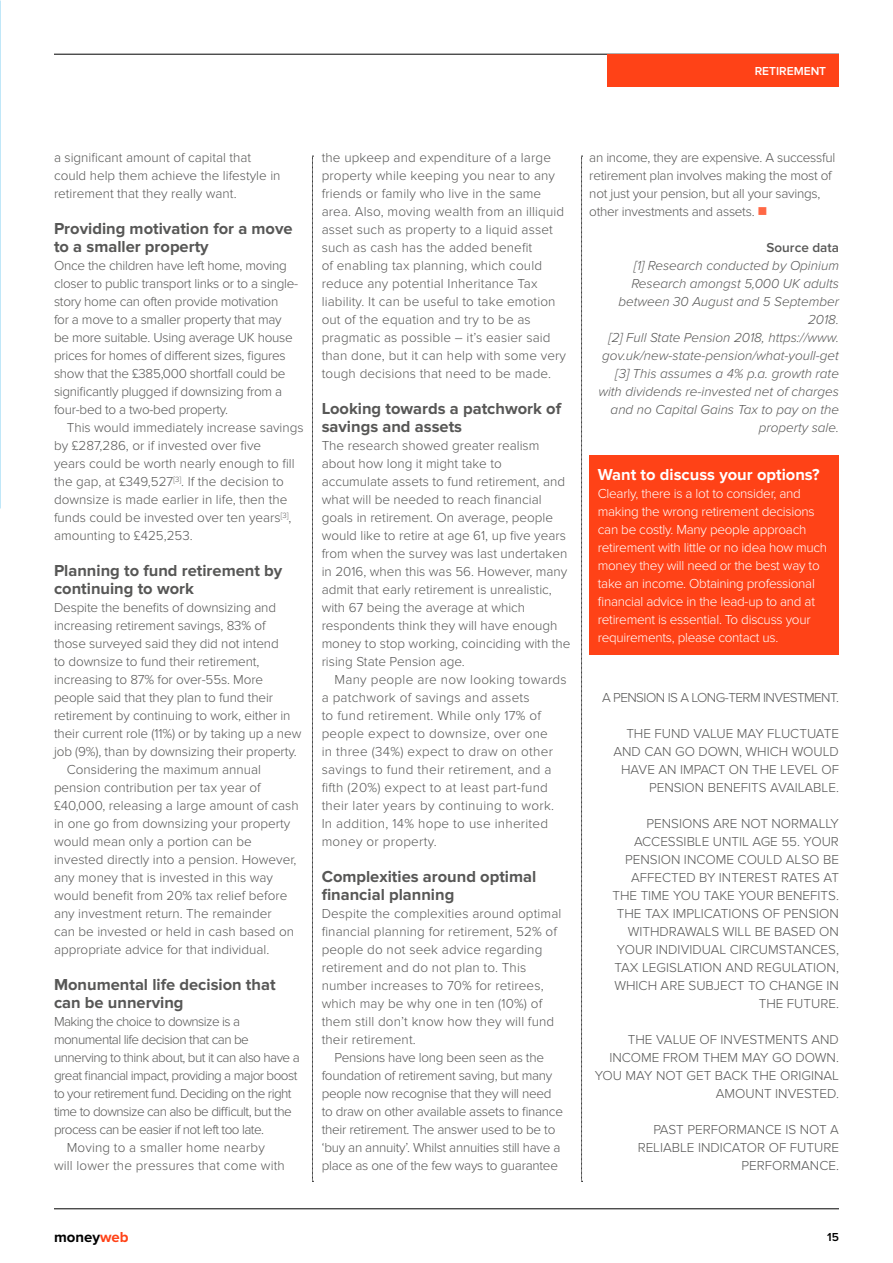
<style>
.page{position:relative;width:893px;height:1263px;background:#fff}
.page>*{position:absolute;margin:0;border:0;box-sizing:border-box;transform-origin:0 0}
.t1{font:700 16.5px/18px "Proxima Nova";color:#575756}
.t2{font:700 16.5px "Proxima Nova";color:#fff}
.t3{font:700 15px "Proxima Nova";color:#000}
.t4{font:300 13.5px/18px "Proxima Nova";color:#575756}
.t5{font:300 13.5px/18px "Proxima Nova";letter-spacing:-.02em;color:#575756}
.t6{font:300 13.5px/18px "Proxima Nova";letter-spacing:.02em;color:#575756}
.t7{font:300 13.5px/18px "Proxima Nova";letter-spacing:-.02em;color:#fff}
.t8{font:300 13.5px "Proxima Nova";letter-spacing:-.04em;color:#575756}
.t9{font:italic 300 13.5px/18px "Proxima Nova";color:#575756;text-align:right}
.t10{font:600 13.5px "Proxima Nova";color:#575756}
.t11{font:600 12px "Proxima Nova A";color:#fff}
.t12{font:600 12px "Proxima Nova A";color:#000}
.s1{color:#ff6845}
.s2{color:#ff4217}
</style>
<div class="page">
<img style="left:0;top:0;width:1px;height:509px">
<hr style="left:54px;top:1208px;width:785px;height:1px;background:#000">
<hr style="left:54px;top:54px;width:785px;height:1px;background:#000">
<div style="left:589px;top:455px;width:250px;height:200px;background:#ff4217"></div>
<div style="left:607px;top:54px;width:232px;height:33px;background:#ff4217"></div>
<svg style="left:312px;top:156px;width:1px;height:1026px"></svg>
<svg style="left:581px;top:156px;width:2px;height:1026px"></svg>
<p class="t11" style="left:755px;top:64px;width:73px">RETIREMENT</p>
<p class="t4" style="left:54px;top:149px;width:228px">a significant amount of capital that could help them achieve the lifestyle in retirement that they really want.</p>
<p class="t1" style="left:54px;top:220px;width:240px">Providing motivation for a move to a smaller property</p>
<p class="t5" style="left:54px;top:257px;width:246px">Once the children have left home, moving closer to public transport links or to a single&shy;story home can often provide motivation<br>for a move to a smaller property that may be more suitable. Using average UK house prices for homes of different sizes, figures show that the £385,000 shortfall could be significantly plugged if downsizing from a four-bed to a two-bed property.</p>
<p class="t4" style="left:54px;top:419px;width:251px;text-indent:13px">This would immediately increase savings by £287,286, or if invested over five<br>years could be worth nearly enough to fill the gap, at £349,527<sup>[3]</sup>. If the decision to downsize is made earlier in life, then the funds could be invested over ten years<sup>[3]</sup>, amounting to £425,253.</p>
<p class="t1" style="left:54px;top:562px;width:230px">Planning to fund retirement by continuing to work</p>
<p class="t4" style="left:54px;top:599px;width:224px">Despite the benefits of downsizing and</p>
<p class="t4" style="left:54px;top:617px;width:213px">increasing retirement savings, 83% of</p>
<p class="t4" style="left:54px;top:635px;width:226px">those surveyed said they did not intend</p>
<p class="t4" style="left:54px;top:653px;width:207px">to downsize to fund their retirement,</p>
<p class="t4" style="left:54px;top:671px;width:211px">increasing to 87% for over-55s. More</p>
<p class="t4" style="left:54px;top:689px;width:221px">people said that they plan to fund their</p>
<p class="t4" style="left:54px;top:707px;width:238px">retirement by continuing to work, either in</p>
<p class="t4" style="left:54px;top:725px;width:249px">their current role (11%) or by taking up a new</p>
<p class="t4" style="left:54px;top:743px;width:244px">job (9%), than by downsizing their property.</p>
<p class="t4" style="left:67px;top:761px;width:196px">Considering the maximum annual</p>
<p class="t4" style="left:54px;top:779px;width:208px">pension contribution per tax year of</p>
<p class="t4" style="left:54px;top:797px;width:246px">£40,000, releasing a large amount of cash</p>
<p class="t4" style="left:54px;top:815px;width:238px">in one go from downsizing your property</p>
<p class="t4" style="left:54px;top:833px;width:199px">would mean only a portion can be</p>
<p class="t4" style="left:54px;top:851px;width:244px">invested directly into a pension. However,</p>
<p class="t4" style="left:54px;top:869px;width:221px">any money that is invested in this way</p>
<p class="t4" style="left:54px;top:887px;width:235px">would benefit from 20% tax relief before</p>
<p class="t4" style="left:54px;top:905px;width:219px">any investment return. The remainder</p>
<p class="t4" style="left:54px;top:923px;width:242px">can be invested or held in cash based on</p>
<p class="t4" style="left:54px;top:941px;width:217px">appropriate advice for that individual.</p>
<p class="t1" style="left:54px;top:976px;width:223px">Monumental life decision that can be unnerving</p>
<p class="t8" style="left:54px;top:1014px;width:188px">Making the choice to downsize is a</p>
<p class="t8" style="left:54px;top:1032px;width:196px">monumental life decision that can be</p>
<p class="t8" style="left:54px;top:1050px;width:247px">unnerving to think about, but it can also have a</p>
<p class="t8" style="left:54px;top:1068px;width:245px">great financial impact, providing a major boost</p>
<p class="t8" style="left:54px;top:1086px;width:239px">to your retirement fund. Deciding on the right</p>
<p class="t8" style="left:54px;top:1104px;width:239px">time to downsize can also be difficult, but the</p>
<p class="t8" style="left:54px;top:1122px;width:211px">process can be easier if not left too late.</p>
<p class="t4" style="left:67px;top:1139px;width:200px">Moving to a smaller home nearby</p>
<p class="t4" style="left:54px;top:1157px;width:232px">will lower the pressures that come with</p>
<p class="t4" style="left:322px;top:149px;width:246px">the upkeep and expenditure of a large property while keeping you near to any friends or family who live in the same area. Also, moving wealth from an illiquid asset such as property to a liquid asset such as cash has the added benefit<br>of enabling tax planning, which could reduce any potential Inheritance Tax liability. It can be useful to take emotion out of the equation and try to be as pragmatic as possible – it’s easier said than done, but it can help with some very tough decisions that need to be made.</p>
<p class="t1" style="left:322px;top:400px;width:241px">Looking towards a patchwork of savings and assets</p>
<p class="t4" style="left:322px;top:437px;width:250px">The research showed greater realism about how long it might take to accumulate assets to fund retirement, and what will be needed to reach financial goals in retirement. On average, people would like to retire at age 61, up five years from when the survey was last undertaken in 2016, when this was 56. However, many admit that early retirement is unrealistic, with 67 being the average at which respondents think they will have enough money to stop working, coinciding with the rising State Pension age.</p>
<p class="t6" style="left:322px;top:671px;width:247px;text-indent:13px">Many people are now looking towards a patchwork of savings and assets<br>to fund retirement. While only 17% of people expect to downsize, over one<br>in three (34%) expect to draw on other savings to fund their retirement, and a fifth (20%) expect to at least part-fund their later years by continuing to work.<br>In addition, 14% hope to use inherited money or property.</p>
<p class="t1" style="left:322px;top:868px;width:216px">Complexities around optimal financial planning</p>
<p class="t4" style="left:322px;top:905px;width:241px">Despite the complexities around optimal financial planning for retirement, 52% of people do not seek advice regarding retirement and do not plan to. This number increases to 70% for retirees, which may be why one in ten (10%) of them still don’t know how they will fund their retirement.</p>
<p class="t5" style="left:322px;top:1049px;width:243px;text-indent:13px">Pensions have long been seen as the foundation of retirement saving, but many people now recognise that they will need to draw on other available assets to finance their retirement. The answer used to be to ‘buy an annuity’. Whilst annuities still have a place as one of the few ways to guarantee</p>
<p class="t5" style="left:589px;top:149px;width:247px">an income, they are expensive. A successful retirement plan involves making the most of not just your pension, but all your savings, other investments and assets. <span class="s1">■</span></p>
<p class="t10" style="left:767px;top:240px;width:74px">Source data</p>
<p class="t9" style="left:598px;top:257px;width:242px">[1] Research conducted by Opinium<br>Research amongst 5,000 UK adults between 30 August and 5 September<br>2018.<br>[2] Full State Pension 2018, https://www. gov.uk/new-state-pension/what-youll-get [3] This assumes a 4% p.a. growth rate with dividends re-invested net of charges and no Capital Gains Tax to pay on the property sale.</p>
<p class="t2" style="left:598px;top:465px;width:223px">Want to discuss your options?</p>
<p class="t7" style="left:598px;top:485px;width:231px">Clearly, there is a lot to consider, and making the wrong retirement decisions can be costly. Many people approach retirement with little or no idea how much money they will need or the best way to take an income. Obtaining professional financial advice in the lead-up to and at retirement is essential. To discuss your requirements, please contact us.</p>
<p class="t8" style="left:602px;top:690px;width:238px">A PENSION IS A LONG-TERM INVESTMENT.</p>
<p class="t4" style="left:613px;top:725px;width:227px;text-align:right">THE FUND VALUE MAY FLUCTUATE<br>AND CAN GO DOWN, WHICH WOULD<br>HAVE AN IMPACT ON THE LEVEL OF<br>PENSION BENEFITS AVAILABLE.</p>
<p class="t4" style="left:612px;top:815px;width:228px;text-align:right">PENSIONS ARE NOT NORMALLY<br>ACCESSIBLE UNTIL AGE 55. YOUR<br>PENSION INCOME COULD ALSO BE<br>AFFECTED BY INTEREST RATES AT<br>THE TIME YOU TAKE YOUR BENEFITS.<br>THE TAX IMPLICATIONS OF PENSION<br>WITHDRAWALS WILL BE BASED ON<br>YOUR INDIVIDUAL CIRCUMSTANCES,<br>TAX LEGISLATION AND REGULATION,<br>WHICH ARE SUBJECT TO CHANGE IN<br>THE FUTURE.</p>
<p class="t4" style="left:595px;top:1031px;width:246px;text-align:right">THE VALUE OF INVESTMENTS AND<br>INCOME FROM THEM MAY GO DOWN.<br>YOU MAY NOT GET BACK THE ORIGINAL<br>AMOUNT INVESTED.</p>
<p class="t4" style="left:638px;top:1120px;width:203px;text-align:right">PAST PERFORMANCE IS NOT A<br>RELIABLE INDICATOR OF FUTURE<br>PERFORMANCE.</p>
<p class="t3" style="left:54px;top:1228px;width:76px">money<span class="s2">web</span></p>
<p class="t12" style="left:827px;top:1230px;width:13px">15</p>
</div>
